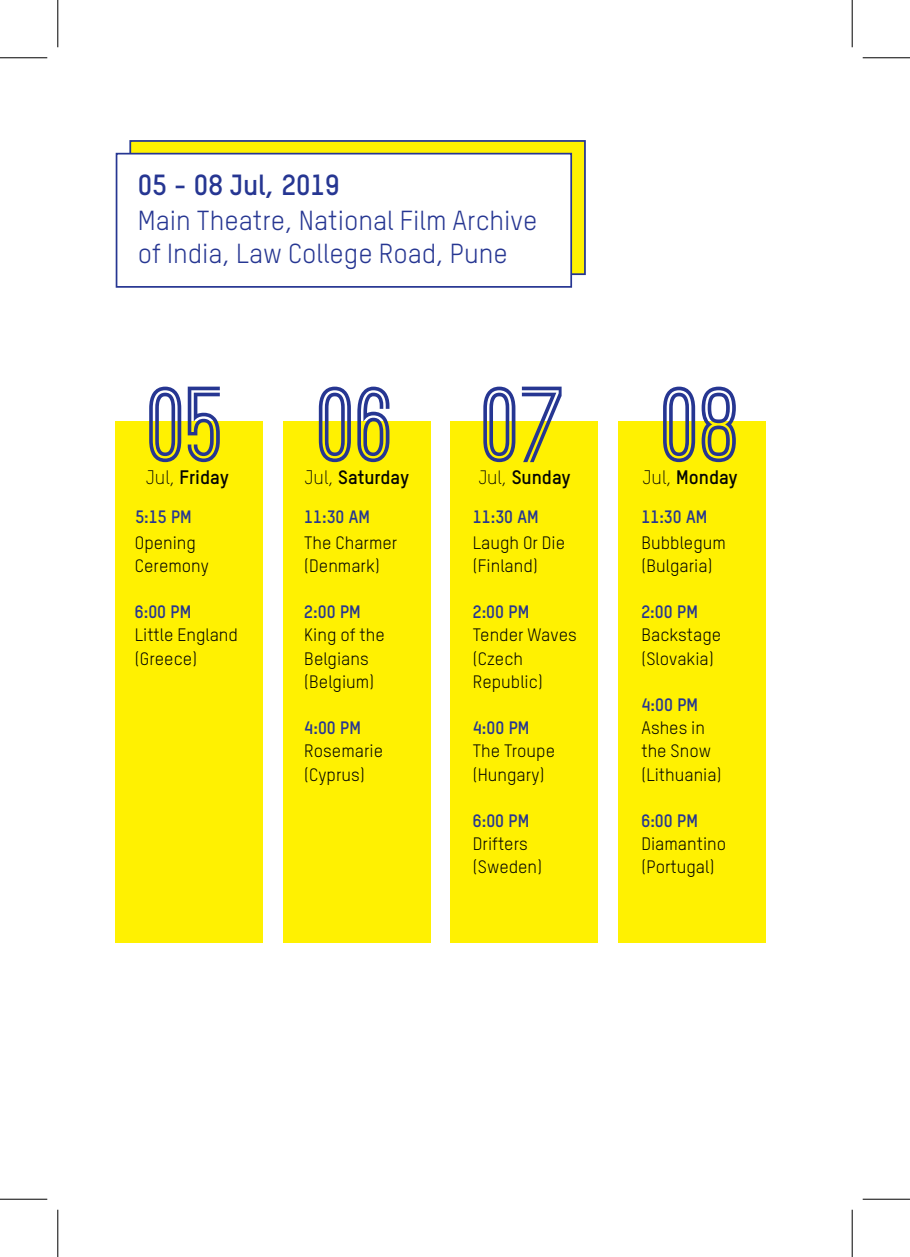
<style>
.page{position:relative;width:910px;height:1257px;background:#fff}
.page>*{position:absolute;margin:0;border:0;box-sizing:border-box;transform-origin:0 0}
.t1{font:700 102.38px "Ostrich Sans";color:#263692}
.t2{font:700 28.7px "TSTAR";color:#263692}
.t3{font:27.12px/32.7px "TSTAR";color:#263692}
.t4{font:700 19.25px "TSTAR";color:#040503}
.t5{font:700 19.07px "TSTAR";color:#040503}
.t6{font:17.68px/23.1px "TSTAR";color:#040503}
.t7{font:700 17.68px "TSTAR";color:#263692}
.s1{font-weight:300}
.s2{font-weight:300;font-size:19.25px}
.s3{font-weight:300;font-size:19.07px}
</style>
<div class="page">
<div style="left:115px;top:421px;width:148px;height:521px;background:#fff101"></div>
<div style="left:283px;top:421px;width:148px;height:521px;background:#fff101"></div>
<div style="left:450px;top:421px;width:148px;height:521px;background:#fff101"></div>
<div style="left:617px;top:421px;width:148px;height:521px;background:#fff101"></div>
<div style="left:129px;top:140px;width:456px;height:135px;background:#fff101;border:2px solid #263692"></div>
<div style="left:116px;top:153px;width:456px;height:135px;background:#fff;border:2px solid #263692"></div>
<hr style="left:0;top:57px;width:47px;height:1px;background:#000">
<hr style="left:862px;top:57px;width:47px;height:1px;background:#000">
<hr style="left:0;top:1198px;width:47px;height:1px;background:#000">
<hr style="left:862px;top:1198px;width:47px;height:1px;background:#000">
<hr style="left:57px;top:0;width:1px;height:47px;background:#000">
<hr style="left:57px;top:1209px;width:1px;height:47px;background:#000">
<hr style="left:851px;top:0;width:1px;height:47px;background:#000">
<hr style="left:851px;top:1209px;width:1px;height:47px;background:#000">
<h2 class="t2" style="left:138px;top:173px;width:203px">05 - 08 Jul, 2019</h2>
<h3 class="t3" style="left:138px;top:204px;width:401px">Main Theatre, National Film Archive of India, Law College Road, Pune</h3>
<h1 class="t1" style="left:149px;top:385px;width:78px">05</h1>
<p class="t4" style="left:146px;top:469px;width:84px"><span class="s1">Jul,</span> Friday</p>
<p class="t7" style="left:135px;top:509px;width:58px">5:15 PM</p>
<p class="t6" style="left:135px;top:530px;width:75px">Opening<br>Ceremony</p>
<p class="t7" style="left:135px;top:604px;width:58px">6:00 PM</p>
<p class="t6" style="left:135px;top:623px;width:105px">Little England (Greece)</p>
<h1 class="t1" style="left:319px;top:385px;width:78px">06</h1>
<p class="t5" style="left:305px;top:469px;width:105px"><span class="s2">Jul,</span> Saturday</p>
<p class="t7" style="left:304px;top:510px;width:67px">11:30 AM</p>
<p class="t6" style="left:304px;top:530px;width:95px">The Charmer (Denmark)</p>
<p class="t7" style="left:304px;top:604px;width:58px">2:00 PM</p>
<p class="t6" style="left:304px;top:623px;width:82px">King of the<br>Belgians (Belgium)</p>
<p class="t7" style="left:304px;top:720px;width:58px">4:00 PM</p>
<p class="t6" style="left:304px;top:739px;width:80px">Rosemarie (Cyprus)</p>
<h1 class="t1" style="left:483px;top:385px;width:84px">07</h1>
<p class="t4" style="left:478px;top:469px;width:93px"><span class="s3">Jul,</span> Sunday</p>
<p class="t7" style="left:472px;top:510px;width:67px">11:30 AM</p>
<p class="t6" style="left:472px;top:530px;width:94px">Laugh Or Die (Finland)</p>
<p class="t7" style="left:472px;top:604px;width:58px">2:00 PM</p>
<p class="t6" style="left:472px;top:623px;width:105px">Tender Waves (Czech<br>Republic)</p>
<p class="t7" style="left:472px;top:720px;width:58px">4:00 PM</p>
<p class="t6" style="left:472px;top:739px;width:84px">The Troupe (Hungary)</p>
<p class="t7" style="left:472px;top:813px;width:58px">6:00 PM</p>
<p class="t6" style="left:472px;top:832px;width:71px">Drifters (Sweden)</p>
<h1 class="t1" style="left:662px;top:385px;width:80px">08</h1>
<p class="t4" style="left:642px;top:469px;width:96px"><span class="s1">Jul,</span> Monday</p>
<p class="t7" style="left:641px;top:510px;width:67px">11:30 AM</p>
<p class="t6" style="left:641px;top:530px;width:86px">Bubblegum (Bulgaria)</p>
<p class="t7" style="left:641px;top:604px;width:58px">2:00 PM</p>
<p class="t6" style="left:641px;top:623px;width:81px">Backstage (Slovakia)</p>
<p class="t7" style="left:641px;top:697px;width:58px">4:00 PM</p>
<p class="t6" style="left:641px;top:716px;width:82px">Ashes in the Snow (Lithuania)</p>
<p class="t7" style="left:641px;top:813px;width:58px">6:00 PM</p>
<p class="t6" style="left:641px;top:832px;width:86px">Diamantino (Portugal)</p>
</div>
